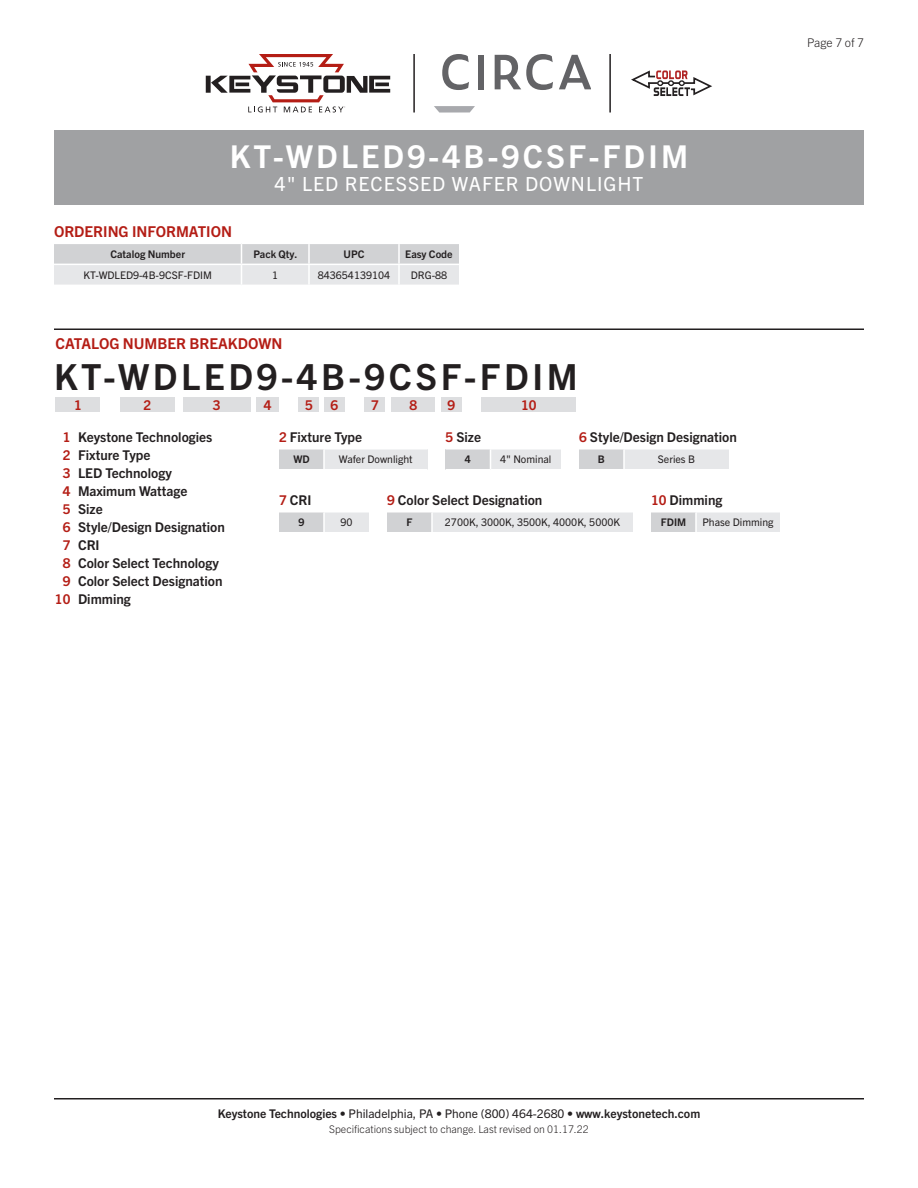
<style>
.page{position:relative;width:918px;height:1188px;background:#fff}
.page>*{position:absolute;margin:0;border:0;box-sizing:border-box;transform-origin:0 0}
.CatalogNumber{font:700 36px "Trade Gothic Next LT Pro";letter-spacing:.1em;color:#231f20}
.t1{font:700 31.5px "Trade Gothic Next LT Pro";letter-spacing:.1em;color:#fff}
.SubTitle{font:19.5px "Trade Gothic Next LT Pro";letter-spacing:.05em;color:#fff}
.Heading_01{font:700 15px "Trade Gothic Next LT Pro";color:#b41d15}
.Catalog_Key{font:700 13.5px "Trade Gothic Next LT Pro";color:#231f20}
.Catalog_Key_Table_He{font:700 13.5px "Trade Gothic Next LT Pro";color:#231f20}
.Catalog_BarNumber{font:700 13.5px "Trade Gothic Next LT Pro";color:#b41d15}
.t2{font:700 12px "Trade Gothic Next LT Pro";color:#231f20}
.Page{font:300 12px "Trade Gothic Next LT Pro";color:#231f20}
.Table_Text{font:10.5px "Trade Gothic Next LT Pro";color:#231f20}
.Rev{font:300 10.5px "Trade Gothic Next LT Pro";color:#231f20}
.Table_Header{font:700 10.5px "Trade Gothic Next LT Pro";color:#231f20}
.Table_Text-2{font:700 10.5px "Trade Gothic Next LT Pro";color:#231f20}
.s1{color:#b41d15}
.s2{font-weight:400}
</style>
<div class="page">
<hr style="left:54px;top:1098px;width:810px;height:2px;background:#231f20">
<hr style="left:54px;top:328px;width:810px;height:2px;background:#231f20">
<div style="left:56px;top:398px;width:44px;height:14px;background:#dddee0"></div>
<div style="left:120px;top:398px;width:55px;height:14px;background:#dddee0"></div>
<div style="left:482px;top:398px;width:94px;height:14px;background:#dddee0"></div>
<div style="left:183px;top:398px;width:67px;height:14px;background:#dddee0"></div>
<div style="left:324px;top:398px;width:21px;height:14px;background:#dddee0"></div>
<div style="left:256px;top:398px;width:23px;height:14px;background:#dddee0"></div>
<div style="left:298px;top:398px;width:22px;height:14px;background:#dddee0"></div>
<div style="left:364px;top:398px;width:22px;height:14px;background:#dddee0"></div>
<div style="left:392px;top:398px;width:43px;height:14px;background:#dddee0"></div>
<div style="left:441px;top:398px;width:21px;height:14px;background:#dddee0"></div>
<svg style="left:54px;top:244px;width:405px;height:41px;background:#dddedf"></svg>
<hr style="left:309px;top:264px;width:90px;height:1px;background:#fff">
<hr style="left:308px;top:265px;width:2px;height:20px;background:#fff">
<hr style="left:399px;top:264px;width:60px;height:1px;background:#fff">
<hr style="left:398px;top:265px;width:2px;height:20px;background:#fff">
<div style="left:387px;top:512px;width:45px;height:21px;background:#d1d2d4"></div>
<div style="left:432px;top:512px;width:201px;height:21px;background:#e6e7e9"></div>
<svg style="left:431px;top:513px;width:2px;height:19px"></svg>
<hr style="left:387px;top:511px;width:45px;height:2px;background:#fff">
<hr style="left:432px;top:511px;width:201px;height:2px;background:#fff">
<hr style="left:387px;top:532px;width:45px;height:2px;background:#fff">
<hr style="left:432px;top:532px;width:201px;height:2px;background:#fff">
<div style="left:279px;top:449px;width:45px;height:21px;background:#d1d2d4"></div>
<div style="left:324px;top:449px;width:104px;height:21px;background:#e6e7e9"></div>
<svg style="left:323px;top:450px;width:2px;height:19px"></svg>
<hr style="left:279px;top:448px;width:45px;height:2px;background:#fff">
<hr style="left:324px;top:448px;width:104px;height:2px;background:#fff">
<hr style="left:279px;top:469px;width:45px;height:2px;background:#fff">
<hr style="left:324px;top:469px;width:104px;height:2px;background:#fff">
<div style="left:446px;top:449px;width:44px;height:21px;background:#d1d2d4"></div>
<div style="left:490px;top:449px;width:71px;height:21px;background:#e6e7e9"></div>
<svg style="left:490px;top:450px;width:1px;height:19px"></svg>
<hr style="left:446px;top:448px;width:44px;height:2px;background:#fff">
<hr style="left:490px;top:448px;width:71px;height:2px;background:#fff">
<hr style="left:446px;top:469px;width:44px;height:2px;background:#fff">
<hr style="left:490px;top:469px;width:71px;height:2px;background:#fff">
<div style="left:579px;top:449px;width:45px;height:21px;background:#d1d2d4"></div>
<div style="left:624px;top:449px;width:105px;height:21px;background:#e6e7e9"></div>
<svg style="left:623px;top:450px;width:2px;height:19px"></svg>
<hr style="left:579px;top:448px;width:45px;height:2px;background:#fff">
<hr style="left:624px;top:448px;width:105px;height:2px;background:#fff">
<hr style="left:579px;top:469px;width:45px;height:2px;background:#fff">
<hr style="left:624px;top:469px;width:105px;height:2px;background:#fff">
<div style="left:279px;top:512px;width:45px;height:21px;background:#d1d2d4"></div>
<div style="left:324px;top:512px;width:45px;height:21px;background:#e6e7e9"></div>
<svg style="left:323px;top:513px;width:2px;height:19px"></svg>
<hr style="left:279px;top:511px;width:45px;height:2px;background:#fff">
<hr style="left:324px;top:511px;width:45px;height:2px;background:#fff">
<hr style="left:279px;top:532px;width:45px;height:2px;background:#fff">
<hr style="left:324px;top:532px;width:45px;height:2px;background:#fff">
<div style="left:651px;top:512px;width:45px;height:21px;background:#d1d2d4"></div>
<div style="left:696px;top:512px;width:84px;height:21px;background:#e6e7e9"></div>
<svg style="left:695px;top:513px;width:2px;height:19px"></svg>
<hr style="left:651px;top:511px;width:45px;height:2px;background:#fff">
<hr style="left:696px;top:511px;width:84px;height:2px;background:#fff">
<hr style="left:651px;top:532px;width:45px;height:2px;background:#fff">
<hr style="left:696px;top:532px;width:84px;height:2px;background:#fff">
<svg style="left:631px;top:70px;width:81px;height:26px"></svg>
<hr style="left:413px;top:54px;width:2px;height:58px;background:#231f20">
<hr style="left:609px;top:54px;width:2px;height:58px;background:#231f20">
<svg style="left:206px;top:54px;width:184px;height:58px"></svg>
<svg style="left:442px;top:54px;width:27px;height:36px"></svg>
<div style="left:478px;top:55px;width:6px;height:34px;background:#636366"></div>
<svg style="left:495px;top:54px;width:58px;height:36px"></svg>
<svg style="left:559px;top:55px;width:32px;height:34px"></svg>
<svg style="left:434px;top:106px;width:41px;height:6px"></svg>
<div style="left:54px;top:130px;width:810px;height:75px;background:#a0a1a3"></div>
<p class="Page" style="left:807px;top:34px;width:58px">Page 7 of 7</p>
<p class="t1" style="left:230px;top:135px;width:460px">KT-WDLED9-4B-9CSF-FDIM</p>
<p class="SubTitle" style="left:275px;top:171px;width:370px">4" LED RECESSED WAFER DOWNLIGHT</p>
<p class="Heading_01" style="left:54px;top:221px;width:180px">ORDERING INFORMATION</p>
<p class="Table_Header" style="left:110px;top:247px;width:76px">Catalog Number</p>
<p class="Table_Header" style="left:254px;top:247px;width:45px">Pack Qty.</p>
<p class="Table_Header" style="left:344px;top:247px;width:22px">UPC</p>
<p class="Table_Header" style="left:405px;top:247px;width:49px">Easy Code</p>
<p class="Table_Text" style="left:84px;top:268px;width:130px">KT-WDLED9-4B-9CSF-FDIM</p>
<p class="Table_Text" style="left:272px;top:268px;width:8px">1</p>
<p class="Table_Text" style="left:318px;top:268px;width:74px">843654139104</p>
<p class="Table_Text" style="left:411px;top:268px;width:38px">DRG-88</p>
<p class="Heading_01" style="left:56px;top:333px;width:228px">CATALOG NUMBER BREAKDOWN</p>
<p class="CatalogNumber" style="left:54px;top:352px;width:525px">KT-WDLED9-4B-9CSF-FDIM</p>
<p class="Catalog_BarNumber" style="left:74px;top:396px;width:9px">1</p>
<p class="Catalog_BarNumber" style="left:143px;top:396px;width:9px">2</p>
<p class="Catalog_BarNumber" style="left:213px;top:396px;width:9px">3</p>
<p class="Catalog_BarNumber" style="left:264px;top:396px;width:9px">4</p>
<p class="Catalog_BarNumber" style="left:305px;top:396px;width:9px">5</p>
<p class="Catalog_BarNumber" style="left:331px;top:396px;width:9px">6</p>
<p class="Catalog_BarNumber" style="left:371px;top:396px;width:9px">7</p>
<p class="Catalog_BarNumber" style="left:409px;top:396px;width:9px">8</p>
<p class="Catalog_BarNumber" style="left:448px;top:396px;width:9px">9</p>
<p class="Catalog_BarNumber" style="left:521px;top:396px;width:17px">10</p>
<p class="Catalog_Key" style="left:63px;top:428px;width:151px"><span class="s1">1</span> Keystone Technologies</p>
<p class="Catalog_Key" style="left:63px;top:446px;width:89px"><span class="s1">2</span> Fixture Type</p>
<p class="Catalog_Key" style="left:63px;top:464px;width:111px"><span class="s1">3</span> LED Technology</p>
<p class="Catalog_Key" style="left:63px;top:482px;width:126px"><span class="s1">4</span> Maximum Wattage</p>
<p class="Catalog_Key" style="left:63px;top:500px;width:41px"><span class="s1">5</span> Size</p>
<p class="Catalog_Key" style="left:63px;top:518px;width:164px"><span class="s1">6</span> Style/Design Designation</p>
<p class="Catalog_Key" style="left:63px;top:536px;width:38px"><span class="s1">7</span> CRI</p>
<p class="Catalog_Key" style="left:63px;top:554px;width:158px"><span class="s1">8</span> Color Select Technology</p>
<p class="Catalog_Key" style="left:63px;top:572px;width:161px"><span class="s1">9</span> Color Select Designation</p>
<p class="Catalog_Key" style="left:55px;top:590px;width:77px"><span class="s1">10</span> Dimming</p>
<p class="Catalog_Key_Table_He" style="left:279px;top:428px;width:85px"><span class="s1">2</span> Fixture Type</p>
<p class="Table_Text-2" style="left:293px;top:452px;width:18px">WD</p>
<p class="Table_Text" style="left:339px;top:452px;width:75px">Wafer Downlight</p>
<p class="Catalog_Key_Table_He" style="left:446px;top:428px;width:37px"><span class="s1">5</span> Size</p>
<p class="Table_Text-2" style="left:465px;top:452px;width:8px">4</p>
<p class="Table_Text" style="left:500px;top:452px;width:53px">4" Nominal</p>
<p class="Catalog_Key_Table_He" style="left:579px;top:428px;width:159px"><span class="s1">6</span> Style/Design Designation</p>
<p class="Table_Text-2" style="left:598px;top:452px;width:9px">B</p>
<p class="Table_Text" style="left:658px;top:452px;width:39px">Series B</p>
<p class="Catalog_Key_Table_He" style="left:279px;top:491px;width:34px"><span class="s1">7</span> CRI</p>
<p class="Table_Text-2" style="left:298px;top:515px;width:8px">9</p>
<p class="Table_Text" style="left:340px;top:515px;width:14px">90</p>
<p class="Catalog_Key_Table_He" style="left:387px;top:491px;width:157px"><span class="s1">9</span> Color Select Designation</p>
<p class="Table_Text-2" style="left:407px;top:515px;width:7px">F</p>
<p class="Table_Text" style="left:445px;top:515px;width:177px">2700K, 3000K, 3500K, 4000K, 5000K</p>
<p class="Catalog_Key_Table_He" style="left:651px;top:491px;width:73px"><span class="s1">10</span> Dimming</p>
<p class="Table_Text-2" style="left:661px;top:515px;width:27px">FDIM</p>
<p class="Table_Text" style="left:702px;top:515px;width:73px">Phase Dimming</p>
<p class="t2" style="left:218px;top:1105px;width:484px">Keystone Technologies <span class="s2">• Philadelphia, PA • Phone (800) 464-2680 •</span> www.keystonetech.com</p>
<p class="Rev" style="left:329px;top:1122px;width:261px">Specifications subject to change. Last revised on 01.17.22</p>
</div>
